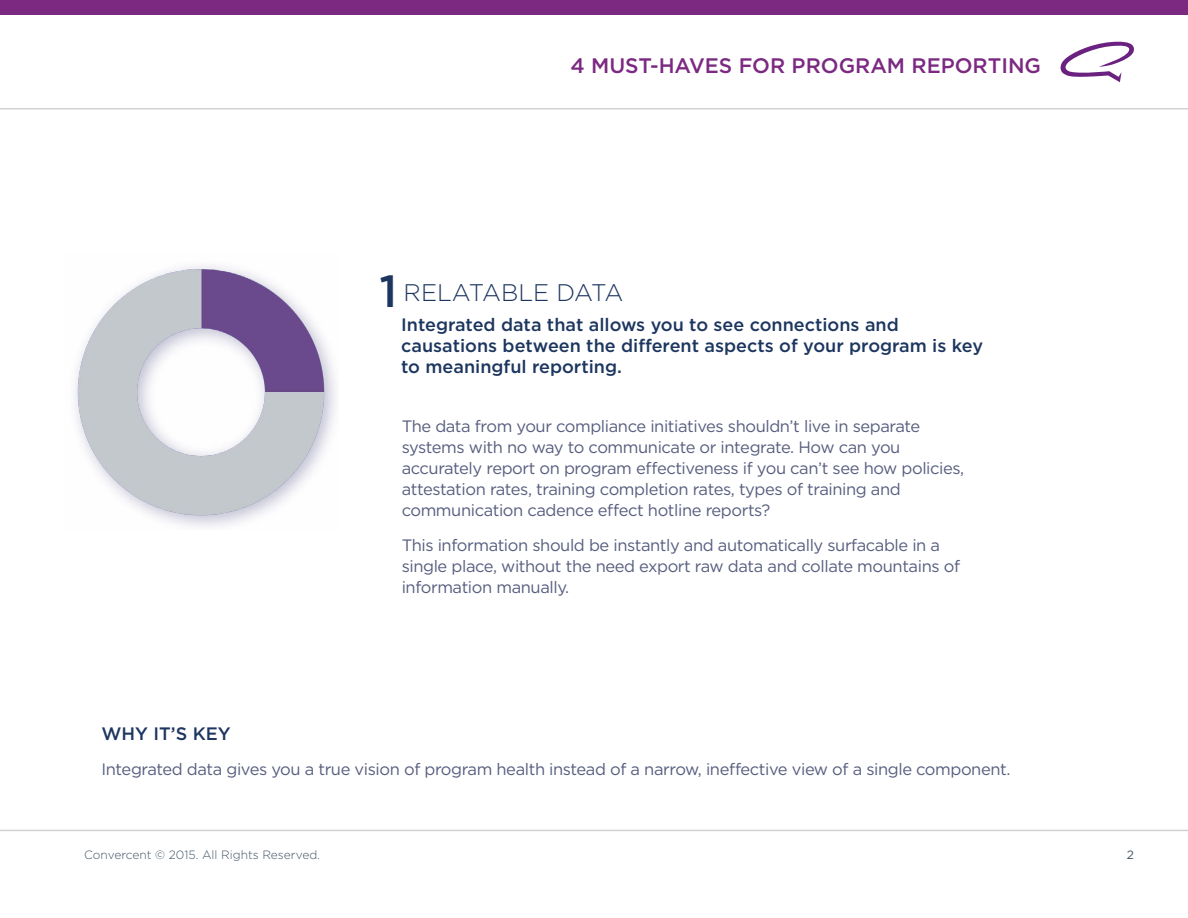
<style>
.page{position:relative;width:1188px;height:918px;background:#fff}
.page>*{position:absolute;margin:0;border:0;box-sizing:border-box;transform-origin:0 0}
.t1{font:500 45px "Gotham";color:#1d365f}
.t2{font:300 24px "Gotham";color:#1d365f}
.t3{font:500 21px "Gotham";color:#7b2981}
.t4{font:500 18px/21px "Gotham";color:#1d365f}
.t5{font:16.5px/21px "Gotham";letter-spacing:-.025em;color:#575d7e}
.t6{font:300 12px "Gotham";color:#425364}
.t7{font:12px "Gotham";color:#425364}
</style>
<div class="page">
<svg style="left:1061px;top:42px;width:73px;height:40px"></svg>
<div style="left:0;top:0;width:1188px;height:15px;background:#7b2981"></div>
<hr style="left:0;top:830px;width:1188px;height:1px;background:#a2a5ae">
<hr style="left:0;top:108px;width:1188px;height:2px;background:#a2a5ae">
<img style="left:75px;top:266px;width:261px;height:261px">
<p class="t3" style="left:571px;top:51px;width:472px">4 MUST-HAVES FOR PROGRAM REPORTING</p>
<h1 class="t1" style="left:380px;top:261px;width:19px">1</h1>
<h2 class="t2" style="left:404px;top:277px;width:221px">RELATABLE DATA</h2>
<p class="t4" style="left:401px;top:314px;width:583px">Integrated data that allows you to see connections and causations between the different aspects of your program is key to meaningful reporting.</p>
<p class="t5" style="left:402px;top:416px;width:564px">The data from your compliance initiatives shouldn’t live in separate systems with no way to communicate or integrate. How can you accurately report on program effectiveness if you can’t see how policies, attestation rates, training completion rates, types of training and communication cadence effect hotline reports?</p>
<p class="t5" style="left:402px;top:534px;width:560px">This information should be instantly and automatically surfacable in a single place, without the need export raw data and collate mountains of information manually.</p>
<p class="t4" style="left:102px;top:723px;width:131px">WHY IT’S KEY</p>
<p class="t5" style="left:102px;top:758px;width:910px">Integrated data gives you a true vision of program health instead of a narrow, ineffective view of a single component.</p>
<p class="t6" style="left:84px;top:847px;width:237px">Convercent © 2015. All Rights Reserved.</p>
<p class="t7" style="left:1127px;top:847px;width:9px">2</p>
</div>
